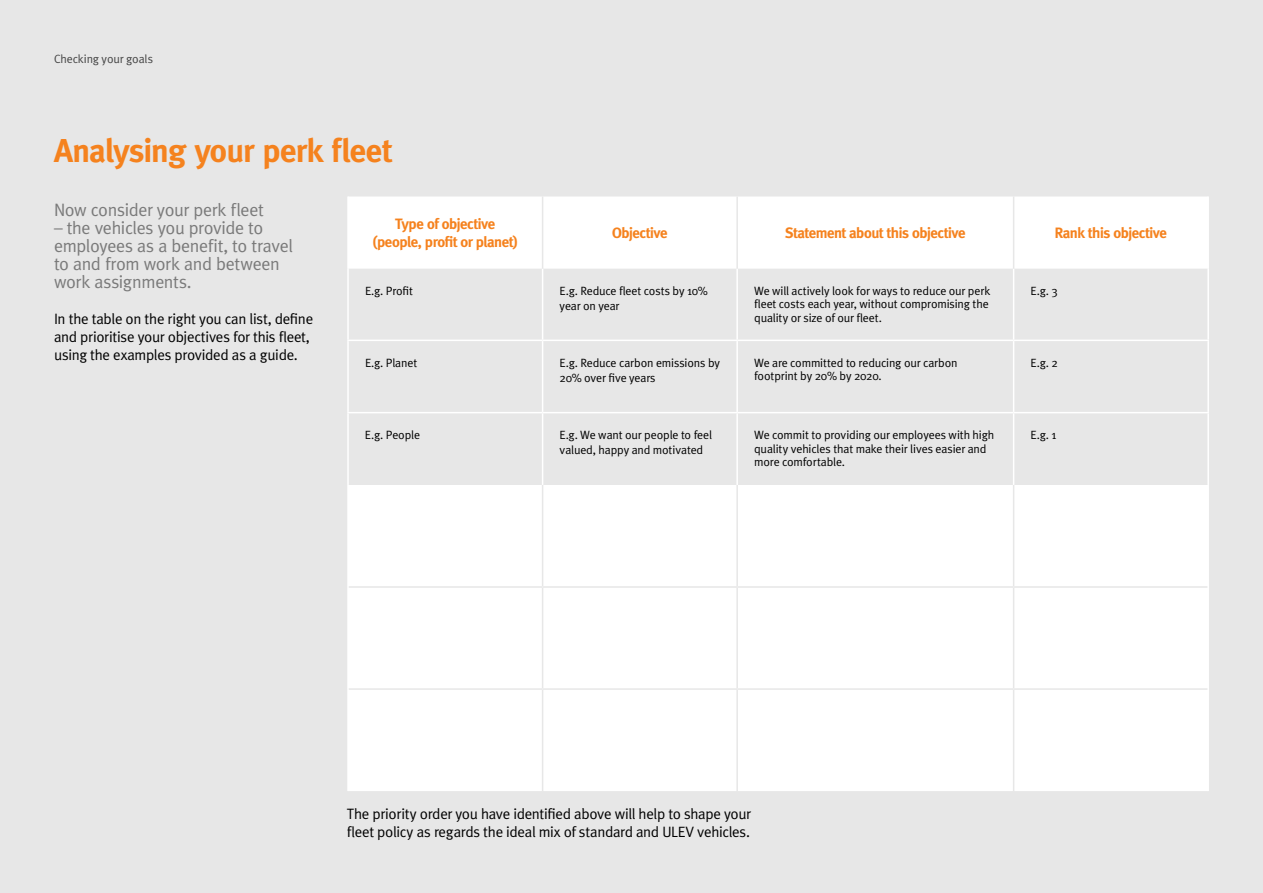
<style>
.page{position:relative;width:1263px;height:893px;background:#e7e7e7}
.page>*{position:absolute;margin:0;border:0;box-sizing:border-box;transform-origin:0 0}
.t1{font:700 33px "Meta";letter-spacing:-.02em;color:#f5821e}
.t2{font:18px/18px "Meta";letter-spacing:-.02em;color:#878787}
.t3{font:15px/18px "Meta";letter-spacing:-.02em;color:#000}
.t4{font:700 15px/18px "Meta";letter-spacing:-.03em;color:#f5821e;text-align:center}
.t5{font:12px/13.5px "Meta";letter-spacing:-.01em;color:#000}
.t6{font:12px "Meta";letter-spacing:-.01em;color:#454545}
</style>
<div class="page">
<div style="left:349px;top:197px;width:858px;height:594px;background:#fff"></div>
<svg style="left:349px;top:269px;width:858px;height:216px"></svg>
<hr style="left:347px;top:197px;width:2px;height:72px;background:#fff">
<hr style="left:1207px;top:197px;width:2px;height:72px;background:#fff">
<hr style="left:347px;top:269px;width:2px;height:71px;background:#fff">
<hr style="left:1207px;top:269px;width:2px;height:71px;background:#fff">
<hr style="left:347px;top:341px;width:2px;height:71px;background:#fff">
<hr style="left:1207px;top:341px;width:2px;height:71px;background:#fff">
<hr style="left:347px;top:413px;width:2px;height:72px;background:#fff">
<hr style="left:1207px;top:413px;width:2px;height:72px;background:#fff">
<hr style="left:347px;top:485px;width:2px;height:102px;background:#fff">
<hr style="left:1207px;top:485px;width:2px;height:102px;background:#fff">
<hr style="left:347px;top:587px;width:2px;height:102px;background:#fff">
<hr style="left:1207px;top:587px;width:2px;height:102px;background:#fff">
<hr style="left:347px;top:689px;width:2px;height:102px;background:#fff">
<hr style="left:1207px;top:689px;width:2px;height:102px;background:#fff">
<hr style="left:542px;top:197px;width:1px;height:72px;background:#e7e7e7">
<hr style="left:736px;top:197px;width:2px;height:72px;background:#e7e7e7">
<hr style="left:1013px;top:197px;width:1px;height:72px;background:#e7e7e7">
<hr style="left:542px;top:485px;width:1px;height:101px;background:#e7e7e7">
<hr style="left:736px;top:485px;width:2px;height:101px;background:#e7e7e7">
<hr style="left:1013px;top:485px;width:1px;height:101px;background:#e7e7e7">
<hr style="left:349px;top:586px;width:194px;height:2px;background:#e7e7e7">
<hr style="left:543px;top:586px;width:194px;height:2px;background:#e7e7e7">
<hr style="left:542px;top:588px;width:1px;height:100px;background:#e7e7e7">
<hr style="left:737px;top:586px;width:277px;height:2px;background:#e7e7e7">
<hr style="left:736px;top:588px;width:2px;height:100px;background:#e7e7e7">
<hr style="left:1014px;top:586px;width:193px;height:2px;background:#e7e7e7">
<hr style="left:1013px;top:588px;width:1px;height:100px;background:#e7e7e7">
<hr style="left:349px;top:688px;width:194px;height:2px;background:#e7e7e7">
<hr style="left:543px;top:688px;width:194px;height:2px;background:#e7e7e7">
<hr style="left:542px;top:690px;width:1px;height:101px;background:#e7e7e7">
<hr style="left:737px;top:688px;width:277px;height:2px;background:#e7e7e7">
<hr style="left:736px;top:690px;width:2px;height:101px;background:#e7e7e7">
<hr style="left:1014px;top:688px;width:193px;height:2px;background:#e7e7e7">
<hr style="left:1013px;top:690px;width:1px;height:101px;background:#e7e7e7">
<hr style="left:542px;top:269px;width:1px;height:71px;background:#fff">
<hr style="left:736px;top:269px;width:2px;height:71px;background:#fff">
<hr style="left:1013px;top:269px;width:1px;height:71px;background:#fff">
<hr style="left:347px;top:340px;width:196px;height:1px;background:#fff">
<hr style="left:543px;top:340px;width:194px;height:1px;background:#fff">
<hr style="left:542px;top:341px;width:1px;height:71px;background:#fff">
<hr style="left:737px;top:340px;width:277px;height:1px;background:#fff">
<hr style="left:736px;top:341px;width:2px;height:71px;background:#fff">
<hr style="left:1014px;top:340px;width:195px;height:1px;background:#fff">
<hr style="left:1013px;top:341px;width:1px;height:71px;background:#fff">
<hr style="left:347px;top:412px;width:196px;height:1px;background:#fff">
<hr style="left:543px;top:412px;width:194px;height:1px;background:#fff">
<hr style="left:542px;top:413px;width:1px;height:72px;background:#fff">
<hr style="left:737px;top:412px;width:277px;height:1px;background:#fff">
<hr style="left:736px;top:413px;width:2px;height:72px;background:#fff">
<hr style="left:1014px;top:412px;width:195px;height:1px;background:#fff">
<hr style="left:1013px;top:413px;width:1px;height:72px;background:#fff">
<p class="t6" style="left:54px;top:52px;width:101px">Checking your goals</p>
<h1 class="t1" style="left:54px;top:131px;width:339px">Analysing your perk fleet</h1>
<h2 class="t2" style="left:54px;top:201px;width:211px">Now consider your perk fleet</h2>
<h2 class="t2" style="left:54px;top:219px;width:240px">– the vehicles you provide to employees as a benefit, to travel to and from work and between work assignments.</h2>
<p class="t3" style="left:54px;top:310px;width:261px">In the table on the right you can list, define and prioritise your objectives for this fleet, using the examples provided as a guide.</p>
<p class="t4" style="left:372px;top:215px;width:147px">Type of objective (people, profit or planet)</p>
<p class="t4" style="left:612px;top:224px;width:57px">Objective</p>
<p class="t4" style="left:785px;top:224px;width:182px">Statement about this objective</p>
<p class="t4" style="left:1055px;top:224px;width:114px">Rank this objective</p>
<p class="t5" style="left:365px;top:284px;width:49px">E.g. Profit</p>
<p class="t5" style="left:560px;top:283px;width:150px;line-height:15px">E.g. Reduce fleet costs by 10% year on year</p>
<p class="t5" style="left:754px;top:284px;width:238px">We will actively look for ways to reduce our perk fleet costs each year, without compromising the quality or size of our fleet.</p>
<p class="t5" style="left:1031px;top:284px;width:29px">E.g. 3</p>
<p class="t5" style="left:365px;top:356px;width:54px">E.g. Planet</p>
<p class="t5" style="left:560px;top:355px;width:162px;line-height:15px">E.g. Reduce carbon emissions by<br>20% over five years</p>
<p class="t5" style="left:754px;top:356px;width:205px">We are committed to reducing our carbon footprint by 20% by 2020.</p>
<p class="t5" style="left:1030px;top:356px;width:29px">E.g. 2</p>
<p class="t5" style="left:365px;top:428px;width:57px">E.g. People</p>
<p class="t5" style="left:560px;top:427px;width:154px;line-height:15px">E.g. We want our people to feel valued, happy and motivated</p>
<p class="t5" style="left:754px;top:428px;width:242px">We commit to providing our employees with high quality vehicles that make their lives easier and more comfortable.</p>
<p class="t5" style="left:1030px;top:428px;width:27px">E.g. 1</p>
<p class="t3" style="left:347px;top:805px;width:406px">The priority order you have identified above will help to shape your fleet policy as regards the ideal mix of standard and ULEV vehicles.</p>
</div>
